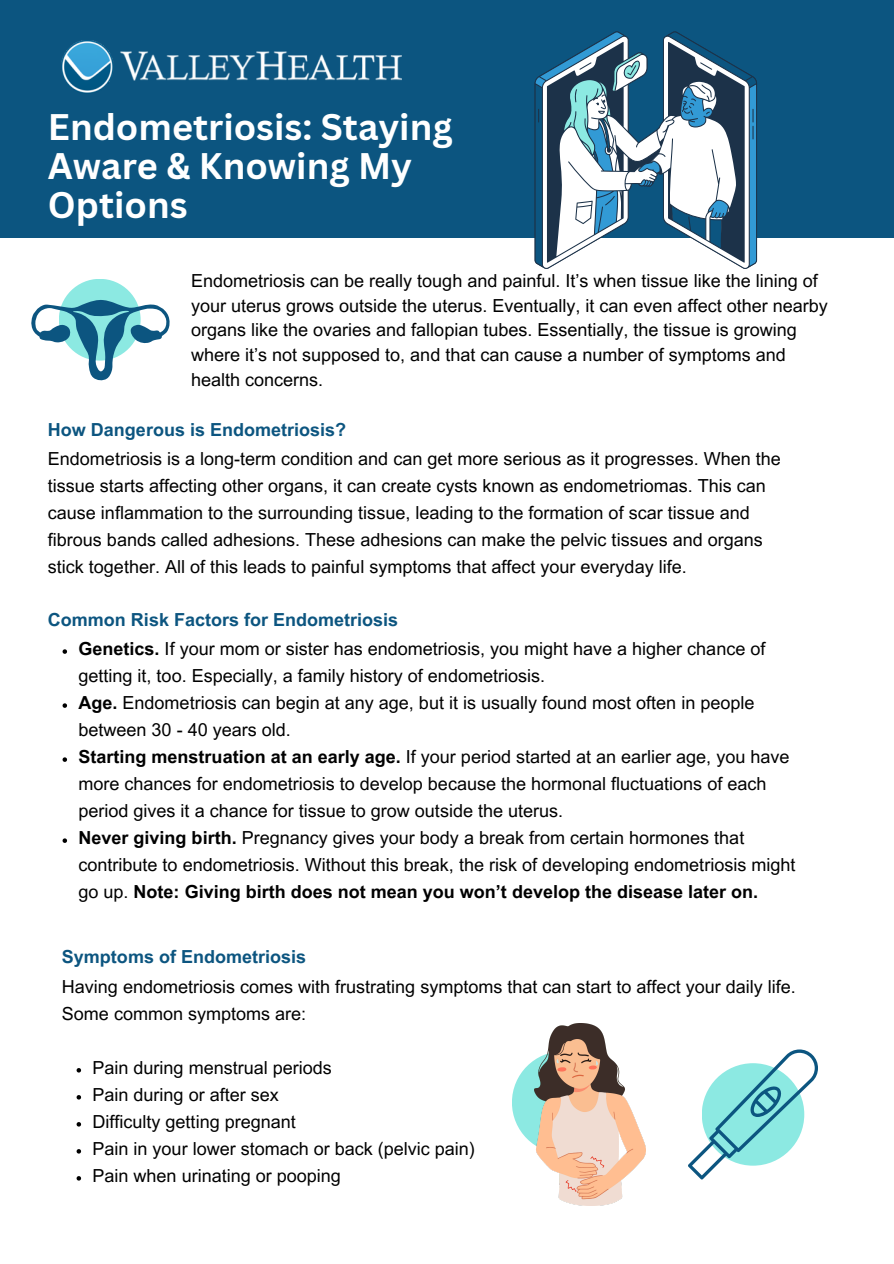
<style>
.page{position:relative;width:894px;height:1264px;background:#fff}
.page>*{position:absolute;margin:0;border:0;box-sizing:border-box;transform-origin:0 0}
.t1{font:700 36px/39.3px "Canva Sans";color:#fff}
.t2{font:18px/27px "Arial MT Pro";color:#000}
.t3{font:700 18px "Arial MT Pro";color:#0c5580}
.s1{font-weight:700}
</style>
<div class="page">
<div style="left:0;top:0;width:893px;height:238px;background:#0c5580"></div>
<img style="left:61px;top:41px;width:340px;height:53px">
<svg style="left:534px;top:31px;width:222px;height:238px"></svg>
<svg style="left:77px;top:1068px;width:4px;height:4px"></svg>
<svg style="left:77px;top:1095px;width:4px;height:4px"></svg>
<svg style="left:77px;top:1122px;width:4px;height:4px"></svg>
<svg style="left:77px;top:1149px;width:4px;height:4px"></svg>
<svg style="left:77px;top:1176px;width:4px;height:4px"></svg>
<div style="left:512px;top:1051px;width:102px;height:102px;background:#8ce9e2;border-radius:50%"></div>
<img style="left:534px;top:1023px;width:111px;height:182px">
<svg style="left:688px;top:1049px;width:129px;height:130px"></svg>
<svg style="left:63px;top:649px;width:4px;height:5px"></svg>
<svg style="left:63px;top:703px;width:4px;height:5px"></svg>
<svg style="left:63px;top:757px;width:4px;height:5px"></svg>
<svg style="left:63px;top:838px;width:4px;height:5px"></svg>
<div style="left:59px;top:279px;width:82px;height:81px;background:#8ce9e2;border-radius:50%"></div>
<svg style="left:31px;top:299px;width:139px;height:81px"></svg>
<h1 class="t1" style="left:48px;top:106px;width:406px">Endometriosis: Staying<br>Aware &amp; Knowing My<br>Options</h1>
<p class="t2" style="left:191px;top:270px;width:638px;line-height:24.8px">Endometriosis can be really tough and painful. It’s when tissue like the lining of your uterus grows outside the uterus. Eventually, it can even affect other nearby organs like the ovaries and fallopian tubes. Essentially, the tissue is growing where it’s not supposed to, and that can cause a number of symptoms and health concerns.</p>
<p class="t3" style="left:48px;top:423px;width:300px">How Dangerous is Endometriosis?</p>
<p class="t2" style="left:48px;top:447px;width:734px">Endometriosis is a long-term condition and can get more serious as it progresses. When the tissue starts affecting other organs, it can create cysts known as endometriomas. This can cause inflammation to the surrounding tissue, leading to the formation of scar tissue and fibrous bands called adhesions. These adhesions can make the pelvic tissues and organs stick together. All of this leads to painful symptoms that affect your everyday life.</p>
<p class="t3" style="left:48px;top:612px;width:352px">Common Risk Factors for Endometriosis</p>
<p class="t2" style="left:78px;top:637px;width:688px"><span class="s1">Genetics.</span> If your mom or sister has endometriosis, you might have a higher chance of getting it, too. Especially, a family history of endometriosis.</p>
<p class="t2" style="left:78px;top:691px;width:677px"><span class="s1">Age.</span> Endometriosis can begin at any age, but it is usually found most often in people between 30 - 40 years old.</p>
<p class="t2" style="left:78px;top:745px;width:712px"><span class="s1">Starting menstruation at an early age.</span> If your period started at an earlier age, you have more chances for endometriosis to develop because the hormonal fluctuations of each period gives it a chance for tissue to grow outside the uterus.</p>
<p class="t2" style="left:78px;top:826px;width:718px"><span class="s1">Never giving birth.</span> Pregnancy gives your body a break from certain hormones that contribute to endometriosis. Without this break, the risk of developing endometriosis might go up. <span class="s1">Note: Giving birth does not mean you won’t develop the disease later on.</span></p>
<p class="t3" style="left:62px;top:950px;width:246px">Symptoms of Endometriosis</p>
<p class="t2" style="left:62px;top:975px;width:735px">Having endometriosis comes with frustrating symptoms that can start to affect your daily life.<br>Some common symptoms are:</p>
<p class="t2" style="left:92px;top:1056px;width:241px">Pain during menstrual periods</p>
<p class="t2" style="left:92px;top:1083px;width:188px">Pain during or after sex</p>
<p class="t2" style="left:92px;top:1110px;width:205px">Difficulty getting pregnant</p>
<h2 class="t2" style="left:92px;top:1137px;width:384px">Pain in your lower stomach or back (pelvic pain)</h2>
<p class="t2" style="left:92px;top:1164px;width:250px">Pain when urinating or pooping</p>
</div>
